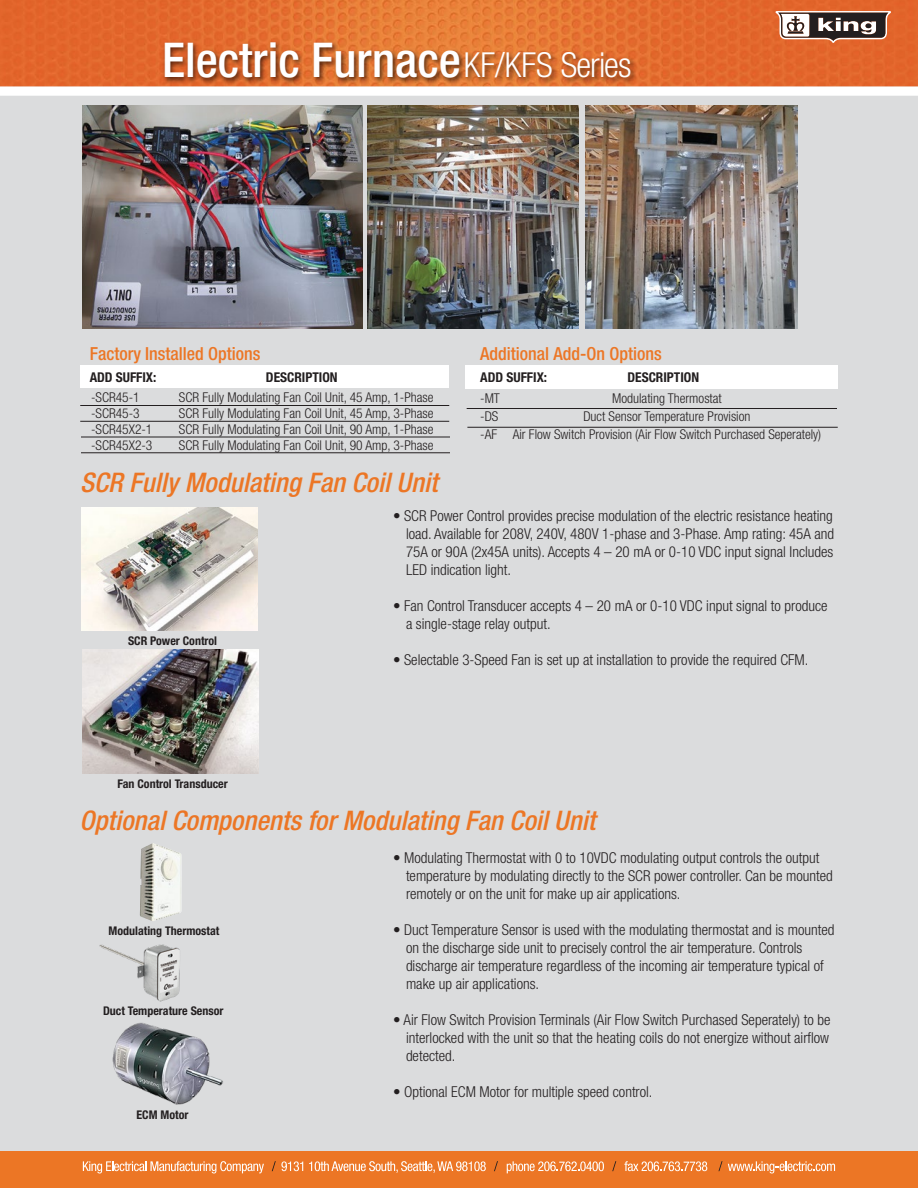
<style>
.page{position:relative;width:918px;height:1188px;background:#dbdcdd}
.page>*{position:absolute;margin:0;border:0;box-sizing:border-box;transform-origin:0 0}
.t1{font:500 condensed 48px "Helvetica Neue LT Std";color:#fff}
.t2{font:italic 500 condensed 27px "Helvetica Neue LT Std";color:#ec7625}
.t3{font:500 condensed 18px "Helvetica Neue LT Std";color:#ec7625}
.t4{font:300 condensed 15px/18px "Helvetica Neue LT Std";color:#231f20}
.t5{font:300 condensed 13.5px/18px "Helvetica Neue LT Std";color:#231f20}
.t6{font:700 condensed 13.5px "Helvetica Neue LT Std";color:#231f20}
.t7{font:700 condensed 12px "Helvetica Neue LT Std";color:#231f20}
.s1{font-weight:300;font-size:34.5px}
</style>
<div class="page">
<div style="left:0;top:1151px;width:918px;height:37px;background:#ec7625"></div>
<svg style="left:83px;top:1161px;width:181px;height:12px"></svg>
<svg style="left:309px;top:1161px;width:177px;height:12px"></svg>
<svg style="left:507px;top:1161px;width:97px;height:12px"></svg>
<svg style="left:624px;top:1161px;width:83px;height:10px"></svg>
<svg style="left:272px;top:1161px;width:31px;height:10px"></svg>
<svg style="left:494px;top:1161px;width:4px;height:10px"></svg>
<svg style="left:612px;top:1161px;width:4px;height:10px"></svg>
<svg style="left:718px;top:1161px;width:117px;height:12px"></svg>
<svg style="left:0;top:86px;width:918px;height:10px;background:#fbf7f4"></svg>
<img style="left:0;top:0;width:918px;height:86px">
<svg style="left:775px;top:11px;width:116px;height:32px;background:#93776b"></svg>
<img style="left:158px;top:32px;width:482px;height:64px">
<div style="left:80px;top:365px;width:369px;height:23px;background:#fff"></div>
<hr style="left:80px;top:405px;width:369px;height:1px;background:#231f20">
<hr style="left:80px;top:421px;width:369px;height:1px;background:#231f20">
<hr style="left:467px;top:408px;width:370px;height:1px;background:#231f20">
<div style="left:465px;top:365px;width:373px;height:23px;background:#fff"></div>
<hr style="left:81px;top:437px;width:369px;height:1px;background:#231f20">
<hr style="left:81px;top:453px;width:369px;height:1px;background:#231f20">
<hr style="left:467px;top:427px;width:371px;height:1px;background:#231f20">
<img style="left:82px;top:507px;width:175px;height:124px">
<img style="left:82px;top:105px;width:281px;height:223px">
<img style="left:112px;top:1022px;width:111px;height:82px">
<img style="left:99px;top:944px;width:81px;height:58px">
<img style="left:368px;top:105px;width:211px;height:223px">
<img style="left:82px;top:649px;width:176px;height:124px">
<img style="left:140px;top:843px;width:42px;height:78px">
<img style="left:585px;top:105px;width:213px;height:223px">
<h1 class="t1" style="left:162px;top:31px;width:471px">Electric Furnace<span class="s1">KF/KFS Series</span></h1>
<p class="t3" style="left:90px;top:343px;width:172px">Factory Installed Options</p>
<p class="t3" style="left:480px;top:343px;width:183px">Additional Add-On Options</p>
<p class="t6" style="left:90px;top:369px;width:68px">ADD SUFFIX:</p>
<p class="t6" style="left:266px;top:369px;width:73px">DESCRIPTION</p>
<p class="t6" style="left:480px;top:369px;width:68px">ADD SUFFIX:</p>
<p class="t6" style="left:627px;top:369px;width:73px">DESCRIPTION</p>
<p class="t5" style="left:91px;top:388px;width:50px">-SCR45-1</p>
<p class="t5" style="left:179px;top:388px;width:256px">SCR Fully Modulating Fan Coil Unit, 45 Amp, 1-Phase</p>
<p class="t5" style="left:91px;top:404px;width:50px">-SCR45-3</p>
<p class="t5" style="left:179px;top:404px;width:256px">SCR Fully Modulating Fan Coil Unit, 45 Amp, 3-Phase</p>
<p class="t5" style="left:91px;top:420px;width:63px">-SCR45X2-1</p>
<p class="t5" style="left:179px;top:420px;width:256px">SCR Fully Modulating Fan Coil Unit, 90 Amp, 1-Phase</p>
<p class="t5" style="left:91px;top:436px;width:63px">-SCR45X2-3</p>
<p class="t5" style="left:179px;top:436px;width:256px">SCR Fully Modulating Fan Coil Unit, 90 Amp, 3-Phase</p>
<p class="t5" style="left:480px;top:389px;width:21px">-MT</p>
<p class="t5" style="left:612px;top:389px;width:111px">Modulating Thermostat</p>
<p class="t5" style="left:480px;top:407px;width:20px">-DS</p>
<p class="t5" style="left:480px;top:407px;width:343px;text-indent:103px">Duct Sensor Temperature Provision<br>-AF Air Flow Switch Provision (Air Flow Switch Purchased Seperately)</p>
<h2 class="t2" style="left:80px;top:466px;width:359px">SCR Fully Modulating Fan Coil Unit</h2>
<p class="t4" style="left:406px;top:506px;width:430px;text-align:justify;text-indent:-13px">• SCR Power Control provides precise modulation of the electric resistance heating load. Available for 208V, 240V, 480V 1-phase and 3-Phase. Amp rating: 45A and 75A or 90A (2x45A units). Accepts 4 – 20 mA or 0-10 VDC input signal Includes LED indication light.</p>
<p class="t4" style="left:406px;top:596px;width:423px;text-indent:-13px">• Fan Control Transducer accepts 4 – 20 mA or 0-10 VDC input signal to produce a single-stage relay output.</p>
<p class="t4" style="left:393px;top:650px;width:417px">• Selectable 3-Speed Fan is set up at installation to provide the required CFM.</p>
<p class="t7" style="left:128px;top:634px;width:91px">SCR Power Control</p>
<p class="t7" style="left:118px;top:777px;width:112px">Fan Control Transducer</p>
<h2 class="t2" style="left:80px;top:804px;width:517px">Optional Components for Modulating Fan Coil Unit</h2>
<p class="t7" style="left:109px;top:923px;width:112px">Modulating Thermostat</p>
<p class="t7" style="left:103px;top:1004px;width:122px">Duct Temperature Sensor</p>
<p class="t7" style="left:137px;top:1108px;width:53px">ECM Motor</p>
<p class="t4" style="left:406px;top:848px;width:428px;text-indent:-13px">• Modulating Thermostat with 0 to 10VDC modulating output controls the output temperature by modulating directly to the SCR power controller. Can be mounted remotely or on the unit for make up air applications.</p>
<p class="t4" style="left:406px;top:920px;width:430px;text-indent:-13px">• Duct Temperature Sensor is used with the modulating thermostat and is mounted on the discharge side unit to precisely control the air temperature. Controls discharge air temperature regardless of the incoming air temperature typical of make up air applications.</p>
<p class="t4" style="left:406px;top:1010px;width:426px;text-align:justify;text-indent:-13px">• Air Flow Switch Provision Terminals (Air Flow Switch Purchased Seperately) to be interlocked with the unit so that the heating coils do not energize without airflow detected.</p>
<p class="t4" style="left:393px;top:1082px;width:261px">• Optional ECM Motor for multiple speed control.</p>
</div>
